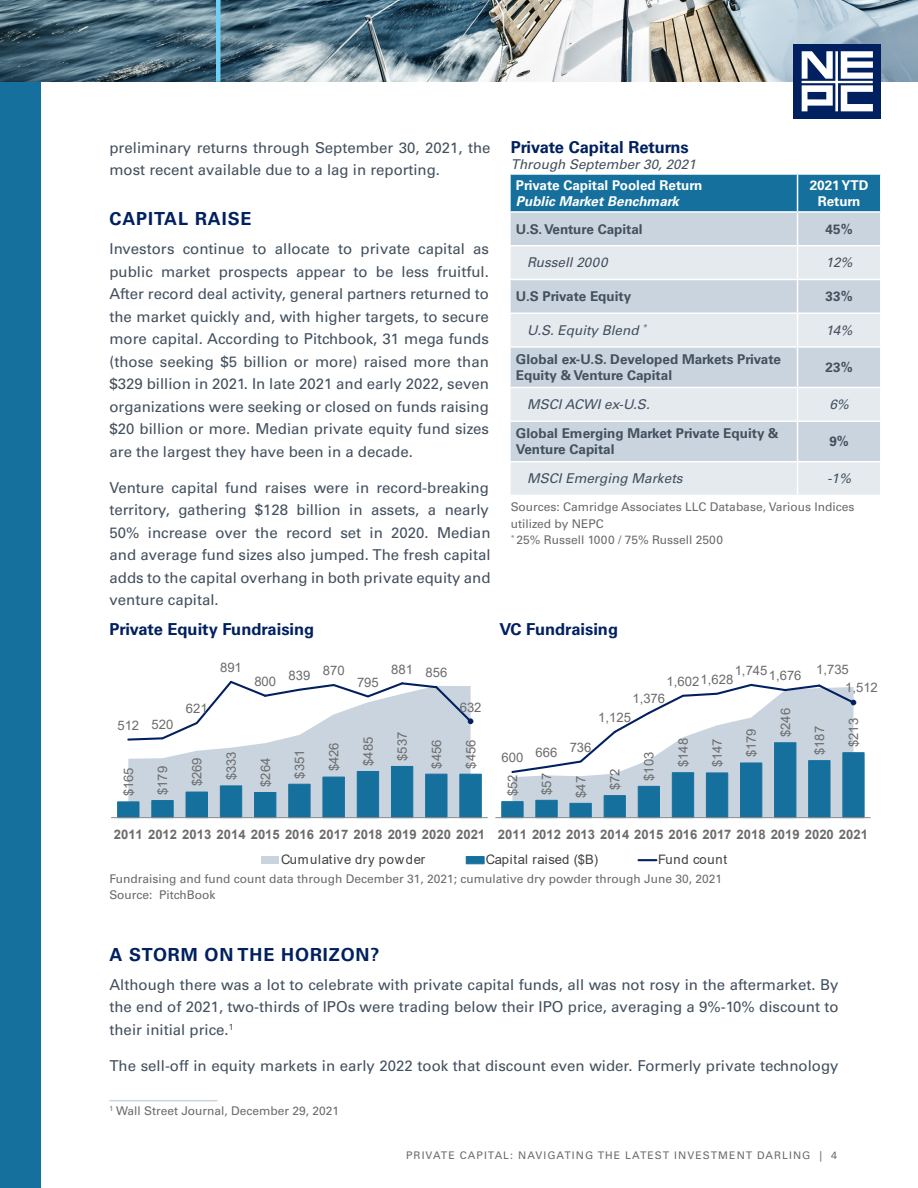
<style>
.page{position:relative;width:918px;height:1188px;background:#fff}
.page>*{position:absolute;margin:0;border:0;box-sizing:border-box;transform-origin:0 0}
.Heading{font:700 18px "Univers LT Pro 65";letter-spacing:.05em;color:#002060}
.Main_Body_Text{font:700 16.5px "Univers LT Pro 65";color:#002060}
.Main_Body_Text-2{font:15px/22.5px "Univers LT Pro 55 Roman";color:#43505e;text-align:justify}
.Main_Body_Text-3{font:700 13.5px/16.2px "Univers LT Pro 65";color:#43505e}
.Main_Body_Text-4{font:italic 13.5px "Univers LT Pro 55";color:#43505e}
.Main_Body_Text-5{font:700 13.5px/16.2px "Univers LT Pro 65";color:#fff}
.t1{font:13.05px/18.1px "Arial";color:#6b6b6b}
.t2{font:700 13.05px/25px "Arial";color:#6b6b6b}
.t3{font:13.05px "Arial";color:#404040}
.t4{font:13.05px "Arial";letter-spacing:.05em;color:#404040}
.Disclosures{font:12px/16.5px "Univers LT Pro 55 Roman";color:#6b6b6b}
.Main_Body_Text-6{font:10.5px "Univers LT Pro 55 Roman";letter-spacing:.1em;color:#6b6b6b}
.s1{font-style:italic}
.s2{font-weight:400;color:#404040}
</style>
<div class="page">
<hr style="left:110px;top:1100px;width:108px;height:1px;background:#c9d4de">
<div style="left:0;top:0;width:40px;height:1188px;background:#16709e"></div>
<img style="left:0;top:0;width:918px;height:82px">
<hr style="left:216px;top:0;width:4px;height:82px;background:#6ed0f7">
<div style="left:793px;top:44px;width:88px;height:75px;background:#002060"></div>
<svg style="left:802px;top:51px;width:71px;height:60px"></svg>
<div style="left:511px;top:175px;width:369px;height:36px;background:#16709e"></div>
<div style="left:511px;top:213px;width:369px;height:32px;background:#c9d4de"></div>
<svg style="left:511px;top:246px;width:369px;height:249px;fill:#e4eaee"></svg>
<hr style="left:797px;top:175px;width:1px;height:36px;background:#fff">
<hr style="left:797px;top:213px;width:1px;height:32px;background:#fff">
<hr style="left:797px;top:246px;width:1px;height:33px;background:#fff">
<hr style="left:509px;top:279px;width:289px;height:1px;background:#fff">
<hr style="left:798px;top:279px;width:84px;height:1px;background:#fff">
<hr style="left:797px;top:280px;width:1px;height:32px;background:#fff">
<hr style="left:509px;top:312px;width:289px;height:2px;background:#fff">
<hr style="left:798px;top:312px;width:84px;height:2px;background:#fff">
<hr style="left:797px;top:314px;width:1px;height:32px;background:#fff">
<hr style="left:509px;top:346px;width:289px;height:2px;background:#fff">
<hr style="left:798px;top:346px;width:84px;height:2px;background:#fff">
<hr style="left:797px;top:348px;width:1px;height:39px;background:#fff">
<hr style="left:509px;top:387px;width:289px;height:1px;background:#fff">
<hr style="left:798px;top:387px;width:84px;height:1px;background:#fff">
<hr style="left:797px;top:388px;width:1px;height:32px;background:#fff">
<hr style="left:509px;top:420px;width:289px;height:2px;background:#fff">
<hr style="left:798px;top:420px;width:84px;height:2px;background:#fff">
<hr style="left:797px;top:422px;width:1px;height:39px;background:#fff">
<hr style="left:509px;top:461px;width:289px;height:1px;background:#fff">
<hr style="left:798px;top:461px;width:84px;height:1px;background:#fff">
<hr style="left:797px;top:462px;width:1px;height:33px;background:#fff">
<svg style="left:128px;top:742px;width:343px;height:24px;fill:#c9d4de"></svg>
<svg style="left:117px;top:766px;width:365px;height:51px"></svg>
<hr style="left:111px;top:817px;width:377px;height:1px;background:#898989">
<svg style="left:127px;top:680px;width:347px;height:62px"></svg>
<div style="left:261px;top:857px;width:18px;height:7px;background:#c9d4de"></div>
<div style="left:466px;top:856px;width:18px;height:8px;background:#16709e;border:1px solid #16709e"></div>
<svg style="left:639px;top:859px;width:17px;height:2px"></svg>
<hr style="left:495px;top:817px;width:376px;height:1px;background:#898989">
<svg style="left:501px;top:683px;width:364px;height:135px"></svg>
<p class="Main_Body_Text-2" style="left:110px;top:136px;width:383px">preliminary returns through September 30, 2021, the most recent available due to a lag in reporting.</p>
<p class="Heading" style="left:110px;top:206px;width:144px">CAPITAL RAISE</p>
<p class="Main_Body_Text-2" style="left:110px;top:237px;width:381px">Investors continue to allocate to private capital as public market prospects appear to be less fruitful.<br>After record deal activity, general partners returned to the market quickly and, with higher targets, to secure more capital. According to Pitchbook, 31 mega funds (those seeking $5 billion or more) raised more than $329 billion in 2021. In late 2021 and early 2022, seven organizations were seeking or closed on funds raising $20 billion or more. Median private equity fund sizes are the largest they have been in a decade.</p>
<p class="Main_Body_Text-2" style="left:110px;top:476px;width:383px">Venture capital fund raises were in record-breaking territory, gathering $128 billion in assets, a nearly 50% increase over the record set in 2020. Median and average fund sizes also jumped. The fresh capital adds to the capital overhang in both private equity and venture capital.</p>
<p class="Main_Body_Text" style="left:511px;top:135px;width:180px">Private Capital Returns</p>
<p class="Main_Body_Text-4" style="left:511px;top:155px;width:187px">Through September 30, 2021</p>
<p class="Main_Body_Text-5" style="left:516px;top:176px;width:188px">Private Capital Pooled Return<br><span class="s1">Public Market Benchmark</span></p>
<p class="Main_Body_Text-5" style="left:810px;top:176px;width:60px;text-align:center">2021 YTD<br>Return</p>
<p class="Main_Body_Text-3" style="left:516px;top:220px;width:128px">U.S. Venture Capital</p>
<p class="Main_Body_Text-3" style="left:826px;top:220px;width:29px">45%</p>
<p class="Main_Body_Text-4" style="left:527px;top:253px;width:82px">Russell 2000</p>
<p class="Main_Body_Text-4" style="left:826px;top:253px;width:28px">12%</p>
<p class="Main_Body_Text-3" style="left:516px;top:288px;width:117px">U.S Private Equity</p>
<p class="Main_Body_Text-3" style="left:826px;top:288px;width:29px">33%</p>
<p class="Main_Body_Text-4" style="left:527px;top:321px;width:121px">U.S. Equity Blend <sup>*</sup></p>
<p class="Main_Body_Text-4" style="left:826px;top:321px;width:28px">14%</p>
<p class="Main_Body_Text-3" style="left:516px;top:350px;width:267px">Global ex-U.S. Developed Markets Private<br>Equity &amp; Venture Capital</p>
<p class="Main_Body_Text-3" style="left:826px;top:359px;width:29px">23%</p>
<p class="Main_Body_Text-4" style="left:527px;top:395px;width:124px">MSCI ACWI ex-U.S.</p>
<p class="Main_Body_Text-4" style="left:829px;top:395px;width:21px">6%</p>
<p class="Main_Body_Text-3" style="left:516px;top:425px;width:264px">Global Emerging Market Private Equity &amp;<br>Venture Capital</p>
<p class="Main_Body_Text-3" style="left:829px;top:433px;width:21px">9%</p>
<p class="Main_Body_Text-4" style="left:527px;top:469px;width:157px">MSCI Emerging Markets</p>
<p class="Main_Body_Text-4" style="left:827px;top:469px;width:26px">-1%</p>
<p class="Disclosures" style="left:511px;top:498px;width:345px">Sources: Camridge Associates LLC Database, Various Indices utilized by NEPC<br><sup>*</sup> 25% Russell 1000 / 75% Russell 2500</p>
<p class="Main_Body_Text" style="left:110px;top:617px;width:206px">Private Equity Fundraising</p>
<p class="Main_Body_Text" style="left:500px;top:617px;width:120px">VC Fundraising</p>
<p class="t1" style="left:117px;top:715px;width:58px">512 520</p>
<p class="t1" style="left:186px;top:699px;width:23px">621</p>
<p class="t1" style="left:220px;top:658px;width:23px">891</p>
<p class="t1" style="left:254px;top:672px;width:23px">800</p>
<p class="t1" style="left:289px;top:664px;width:58px">839 870</p>
<p class="t1" style="left:357px;top:673px;width:23px">795</p>
<p class="t1" style="left:391px;top:662px;width:58px">881 856</p>
<p class="t1" style="left:460px;top:698px;width:23px">632</p>
<p class="t1" style="left:119px;top:796px;width:31px;rotate:-90deg">$165</p>
<p class="t1" style="left:154px;top:795px;width:31px;rotate:-90deg">$179</p>
<p class="t1" style="left:188px;top:786px;width:31px;rotate:-90deg">$269</p>
<p class="t1" style="left:222px;top:780px;width:31px;rotate:-90deg">$333</p>
<p class="t1" style="left:256px;top:787px;width:31px;rotate:-90deg">$264</p>
<p class="t1" style="left:291px;top:779px;width:31px;rotate:-90deg">$351</p>
<p class="t1" style="left:325px;top:771px;width:31px;rotate:-90deg">$426</p>
<p class="t1" style="left:359px;top:766px;width:31px;rotate:-90deg">$485</p>
<p class="t1" style="left:393px;top:761px;width:31px;rotate:-90deg">$537</p>
<p class="t1" style="left:427px;top:769px;width:31px;rotate:-90deg">$456</p>
<p class="t1" style="left:462px;top:769px;width:31px;rotate:-90deg">$456</p>
<p class="t1" style="left:667px;top:671px;width:68px">1,6021,628</p>
<p class="t1" style="left:735px;top:664px;width:68px">1,7451,676</p>
<p class="t1" style="left:845px;top:660px;width:34px;text-indent:-29px">1,735<br>1,512</p>
<p class="t1" style="left:632px;top:689px;width:34px">1,376</p>
<p class="t1" style="left:501px;top:743px;width:91px">600 666 736</p>
<p class="t1" style="left:598px;top:708px;width:34px">1,125</p>
<p class="t1" style="left:503px;top:796px;width:23px;rotate:-90deg">$52</p>
<p class="t1" style="left:538px;top:795px;width:23px;rotate:-90deg">$57</p>
<p class="t1" style="left:572px;top:798px;width:23px;rotate:-90deg">$47</p>
<p class="t1" style="left:606px;top:790px;width:23px;rotate:-90deg">$72</p>
<p class="t1" style="left:640px;top:781px;width:31px;rotate:-90deg">$103</p>
<p class="t1" style="left:674px;top:767px;width:31px;rotate:-90deg">$148</p>
<p class="t1" style="left:708px;top:767px;width:31px;rotate:-90deg">$147</p>
<p class="t1" style="left:742px;top:757px;width:31px;rotate:-90deg">$179</p>
<p class="t1" style="left:776px;top:737px;width:31px;rotate:-90deg">$246</p>
<p class="t1" style="left:810px;top:755px;width:31px;rotate:-90deg">$187</p>
<p class="t1" style="left:845px;top:747px;width:31px;rotate:-90deg">$213</p>
<p class="t2" style="left:498px;top:822px;width:372px">2011 2012 2013 2014 2015 2016 2017 2018 2019 2020 2021</p>
<p class="t2" style="left:281px;top:822px;width:206px;text-indent:-167px">2011 2012 2013 2014 2015 2016 2017 2018 2019 2020 2021<br><span class="s2">Cumulative dry powder</span></p>
<p class="t3" style="left:486px;top:851px;width:114px">Capital raised ($B)</p>
<p class="t4" style="left:658px;top:851px;width:70px">Fund count</p>
<p class="Disclosures" style="left:110px;top:870px;width:614px">Fundraising and fund count data through December 31, 2021; cumulative dry powder through June 30, 2021<br>Source: PitchBook</p>
<p class="Heading" style="left:110px;top:942px;width:272px">A STORM ON THE HORIZON?</p>
<p class="Main_Body_Text-2" style="left:110px;top:973px;width:731px">Although there was a lot to celebrate with private capital funds, all was not rosy in the aftermarket. By the end of 2021, two-thirds of IPOs were trading below their IPO price, averaging a 9%-10% discount to their initial price.<sup>1</sup></p>
<p class="Main_Body_Text-2" style="left:110px;top:1054px;width:731px">The sell-off in equity markets in early 2022 took that discount even wider. Formerly private technology</p>
<p class="Disclosures" style="left:110px;top:1102px;width:231px"><sup>1</sup> Wall Street Journal, December 29, 2021</p>
<p class="Main_Body_Text-6" style="left:406px;top:1148px;width:432px">PRIVATE CAPITAL: NAVIGATING THE LATEST INVESTMENT DARLING | 4</p>
</div>
